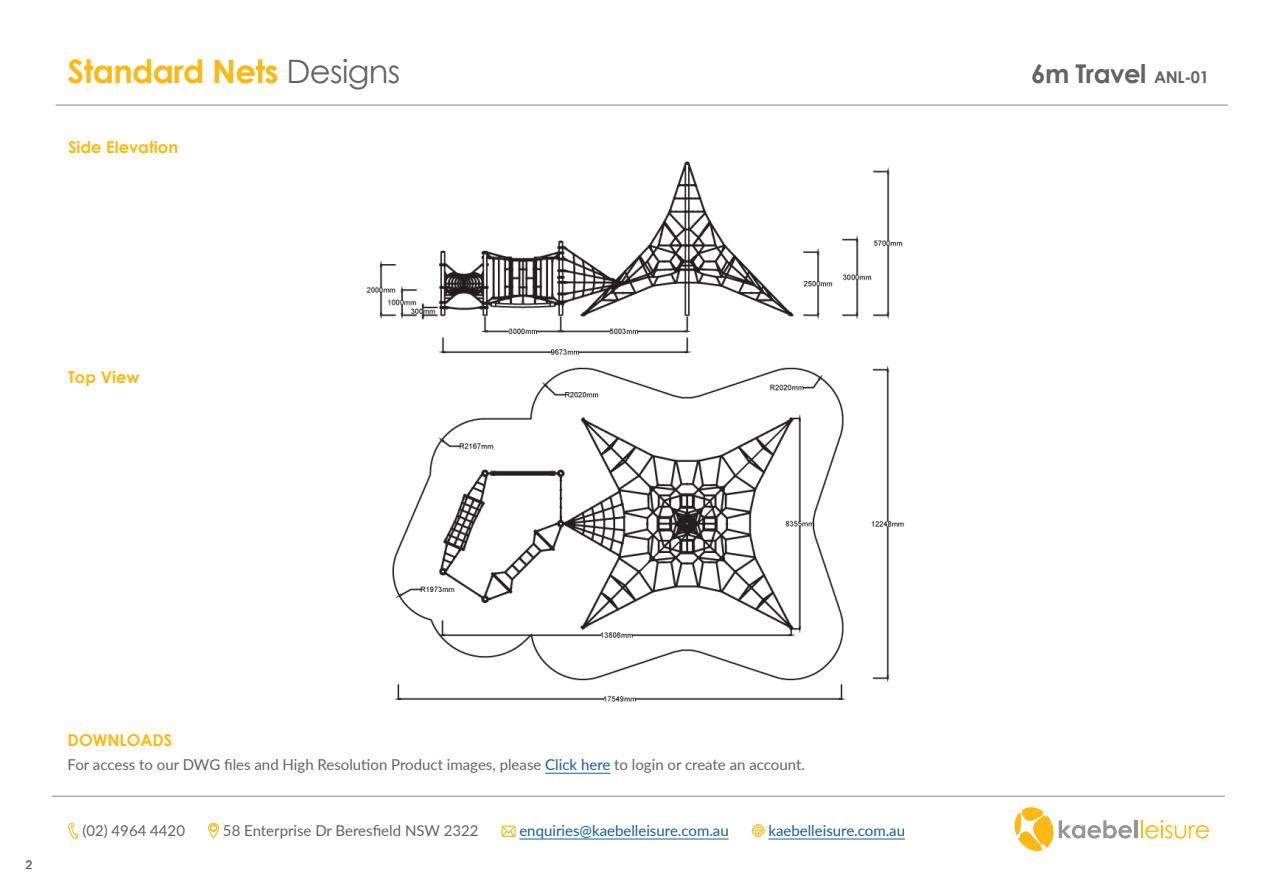
<style>
.page{position:relative;width:1263px;height:893px;background:#fff}
.page>*{position:absolute;margin:0;border:0;box-sizing:border-box;transform-origin:0 0}
.t1{font:700 32.25px "Century Gothic";letter-spacing:-.02em;color:#fcb814}
.t2{font:700 25.8px "Century Gothic";letter-spacing:-.02em;color:#636366}
.t3{font:700 16.35px "Century Gothic";color:#fcb814}
.t4{font:15px "Lato";color:#636366}
.t5{font:15px "Lato";color:#175d9e}
.t6{font:12px "Lato";color:#636366}
.s1{font-weight:400;color:#636366}
.s2{font-size:16.35px}
.s3{color:#175d9e}
</style>
<div class="page">
<hr style="left:56px;top:105px;width:1172px;height:1px;background:#969697">
<hr style="left:52px;top:796px;width:1173px;height:1px;background:#969697">
<svg style="left:1014px;top:807px;width:118px;height:44px"></svg>
<hr style="left:1134px;top:820px;width:3px;height:18px;background:#969697">
<svg style="left:1141px;top:820px;width:68px;height:18px"></svg>
<hr style="left:519px;top:839px;width:210px;height:1px;background:#175d9e">
<hr style="left:768px;top:839px;width:137px;height:1px;background:#175d9e">
<svg style="left:68px;top:822px;width:11px;height:17px"></svg>
<svg style="left:208px;top:822px;width:12px;height:17px"></svg>
<svg style="left:502px;top:826px;width:13px;height:11px"></svg>
<svg style="left:752px;top:824px;width:13px;height:13px"></svg>
<img style="left:366px;top:161px;width:539px;height:541px">
<hr style="left:545px;top:773px;width:65px;height:1px;background:#175d9e">
<p class="t1" style="left:68px;top:47px;width:334px">Standard Nets <span class="s1">Designs</span></p>
<p class="t2" style="left:1031px;top:54px;width:179px">6m Travel <span class="s2">ANL-01</span></p>
<p class="t3" style="left:68px;top:135px;width:112px">Side Elevation</p>
<p class="t3" style="left:68px;top:365px;width:73px">Top View</p>
<p class="t6" style="left:26px;top:856px;width:8px">2</p>
<p class="t3" style="left:68px;top:728px;width:106px">DOWNLOADS</p>
<p class="t4" style="left:68px;top:753px;width:739px">For access to our DWG files and High Resolution Product images, please <span class="s3">Click here</span> to login or create an account.</p>
<p class="t4" style="left:82px;top:819px;width:104px">(02) 4964 4420</p>
<p class="t4" style="left:223px;top:819px;width:257px">58 Enterprise Dr Beresfield NSW 2322</p>
<p class="t5" style="left:519px;top:819px;width:211px">enquiries@kaebelleisure.com.au</p>
<p class="t5" style="left:768px;top:819px;width:138px">kaebelleisure.com.au</p>
</div>
